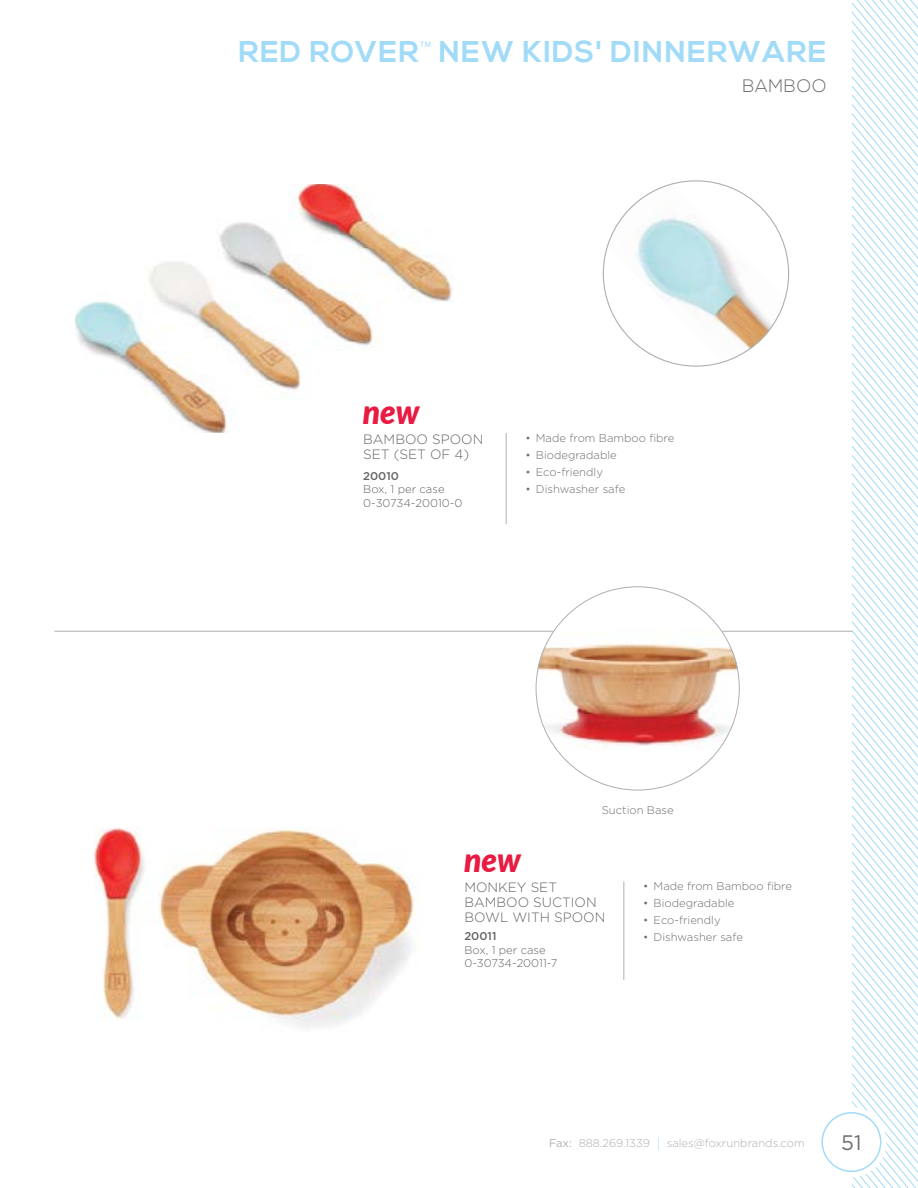
<style>
.page{position:relative;width:918px;height:1188px;background:#fff}
.page>*{position:absolute;margin:0;border:0;box-sizing:border-box;transform-origin:0 0}
.t1{font:italic 900 33.15px "Lato";color:#e81b42;scale:.95 1}
.t2{font:700 30px "Nexa";letter-spacing:.04em;color:#a1dbf7}
.t3{font:21px "Gotham";color:#6d6e71}
.t4{font:300 18px "Nexa";letter-spacing:.04em;color:#6d6e71}
.t5{font:300 13.5px/15px "Gotham";color:#636466}
.t6{font:300 11.25px "Gotham";color:#6d6e71}
.t7{font:300 11.25px/13.5px "Gotham";color:#636466}
.t8{font:300 11.25px "Gotham";color:#adafb2}
.t9{font:500 11.25px "Gotham";color:#636466}
.t10{font:7.5px "Helvetica";color:#a1dbf7}
.s1{font-weight:400}
.s2{font-size:13.5px;color:#a1dbf7}
</style>
<div class="page">
<svg style="left:852px;top:0;width:66px;height:1188px"></svg>
<div style="left:816px;top:1107px;width:71px;height:70px;background:#fff;border-radius:50%"></div>
<div style="left:821px;top:1112px;width:60px;height:60px;border:2px solid #a1dbf7;border-radius:50%"></div>
<img style="left:607px;top:183px;width:179px;height:179px">
<img style="left:75px;top:184px;width:378px;height:248px">
<hr style="left:506px;top:433px;width:1px;height:91px;background:#adafb2">
<hr style="left:624px;top:882px;width:1px;height:98px;background:#adafb2">
<hr style="left:55px;top:631px;width:797px;height:1px;background:#adafb2">
<img style="left:94px;top:827px;width:321px;height:201px">
<img style="left:536px;top:586px;width:204px;height:205px;border-radius:102px">
<h2 class="t2" style="left:239px;top:34px;width:182px">RED ROVER</h2>
<p class="t10" style="left:420px;top:37px;width:13px">TM</p>
<h2 class="t2" style="left:439px;top:34px;width:389px">NEW KIDS' DINNERWARE</h2>
<h3 class="t4" style="left:742px;top:76px;width:86px">BAMBOO</h3>
<h1 class="t1" style="left:363px;top:387px;width:61px">new</h1>
<p class="t5" style="left:363px;top:432px;width:122px">BAMBOO SPOON<br>SET (SET OF 4)</p>
<p class="t6" style="left:525px;top:431px;width:151px">• Made from Bamboo fibre</p>
<p class="t6" style="left:525px;top:448px;width:93px">• Biodegradable</p>
<p class="t6" style="left:525px;top:465px;width:79px">• Eco-friendly</p>
<p class="t6" style="left:525px;top:482px;width:101px">• Dishwasher safe</p>
<p class="t9" style="left:363px;top:469px;width:37px">20010</p>
<p class="t7" style="left:363px;top:482px;width:101px">Box, 1 per case<br>0-30734-20010-0</p>
<h1 class="t1" style="left:464px;top:835px;width:61px">new</h1>
<p class="t6" style="left:602px;top:804px;width:74px">Suction Base</p>
<p class="t5" style="left:464px;top:880px;width:142px">MONKEY SET<br>BAMBOO SUCTION<br>BOWL WITH SPOON</p>
<p class="t6" style="left:643px;top:880px;width:151px">• Made from Bamboo fibre</p>
<p class="t6" style="left:643px;top:897px;width:93px">• Biodegradable</p>
<p class="t6" style="left:643px;top:914px;width:79px">• Eco-friendly</p>
<p class="t6" style="left:643px;top:931px;width:101px">• Dishwasher safe</p>
<p class="t9" style="left:464px;top:930px;width:34px">20011</p>
<p class="t7" style="left:464px;top:943px;width:95px">Box, 1 per case<br>0-30734-20011-7</p>
<p class="t8" style="left:549px;top:1137px;width:257px"><span class="s1">Fax:</span> 888.269.1339 <span class="s2">|</span> sales@foxrunbrands.com</p>
<h3 class="t3" style="left:841px;top:1131px;width:22px">51</h3>
</div>
